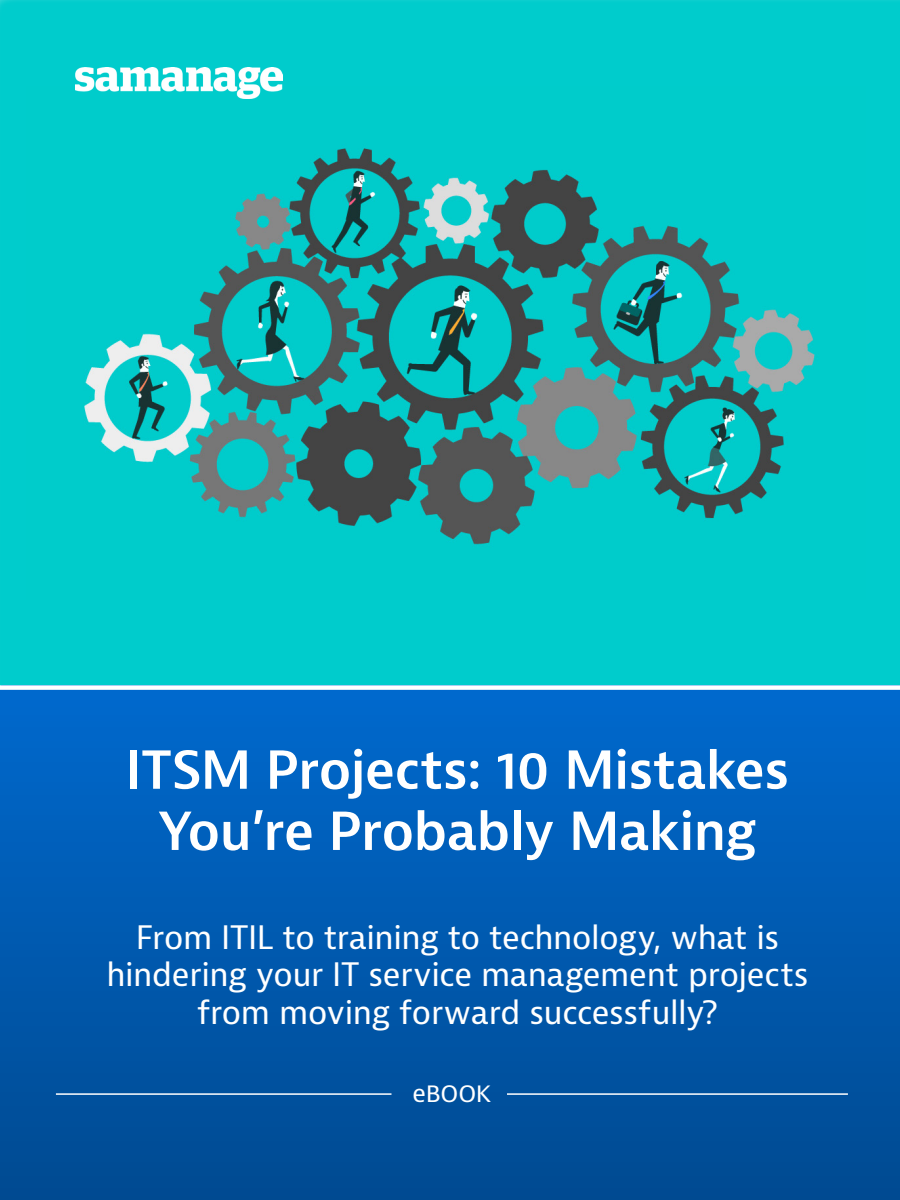
<style>
.page{position:relative;width:900px;height:1200px;background:#fff}
.page>*{position:absolute;margin:0;border:0;box-sizing:border-box;transform-origin:0 0}
.t1{font:600 51px/61.2px "Bernina Sans";letter-spacing:-.01em;color:#fff;text-align:center}
.t2{font:31.5px/37.8px "Bernina Sans";letter-spacing:-.01em;color:#fff;text-align:center}
.t3{font:24px "Bernina Sans";letter-spacing:-.01em;color:#fff}
</style>
<div class="page">
<div style="left:0;top:0;width:900px;height:685px;background:#0cc"></div>
<img style="left:27px;top:86px;width:838px;height:514px">
<img style="left:75px;top:68px;width:207px;height:31px">
<div style="left:0;top:690px;width:900px;height:510px;background:linear-gradient(to bottom,#0069cd,#004a91)"></div>
<hr style="left:56px;top:1093px;width:335px;height:2px;background:#fff">
<hr style="left:507px;top:1093px;width:341px;height:2px;background:#fff">
<h1 class="t1" style="left:126px;top:741px;width:665px">ITSM Projects: 10 Mistakes<br>You’re Probably Making</h1>
<p class="t2" style="left:106px;top:919px;width:704px">From ITIL to training to technology, what is hindering your IT service management projects from moving forward successfully?</p>
<p class="t3" style="left:412px;top:1077px;width:80px">eBOOK</p>
</div>
